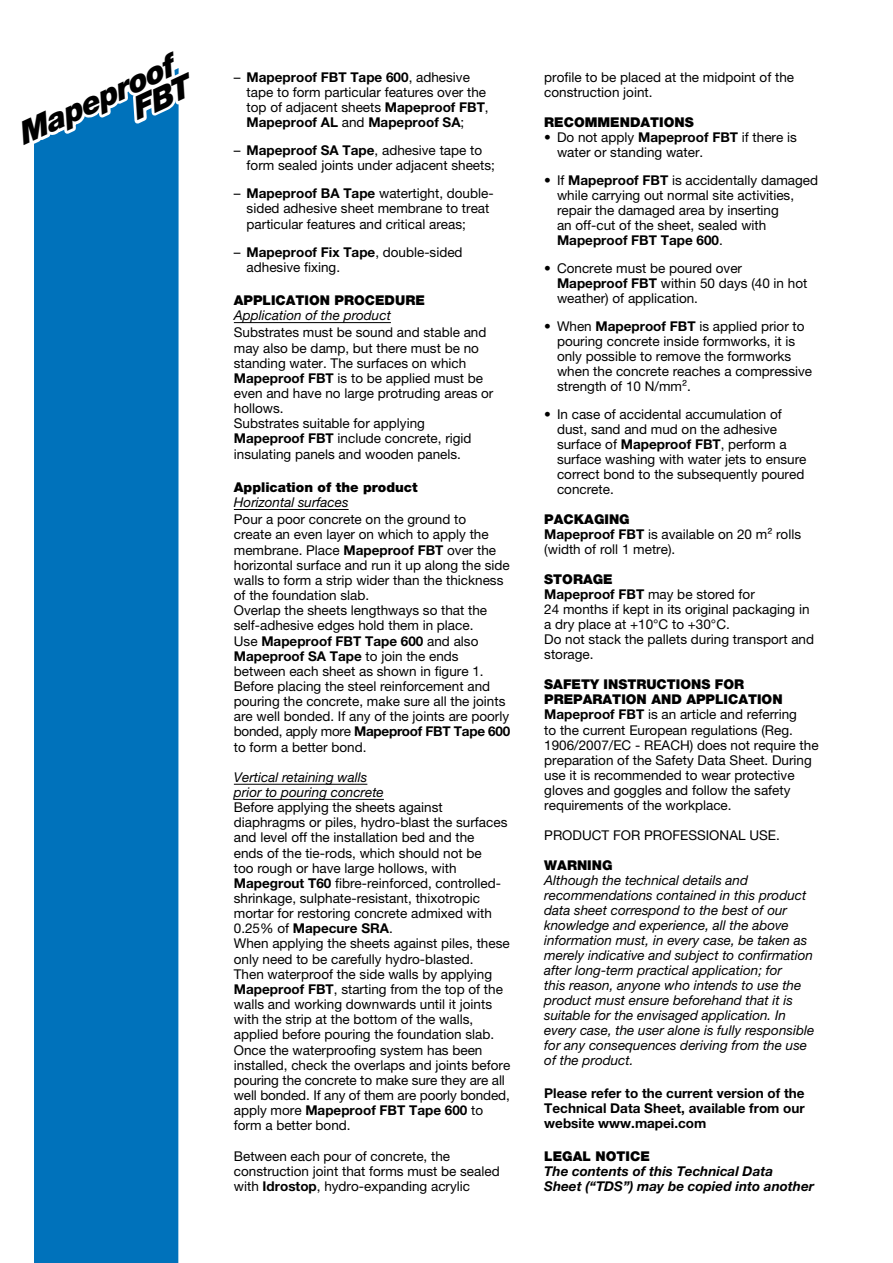
<style>
.page{position:relative;width:893px;height:1263px;background:#fff}
.page>*{position:absolute;margin:0;border:0;box-sizing:border-box;transform-origin:0 0}
.t1{font:italic 900 31.05px "Helvetica Neue LTW1 G";color:#000}
.t2{font:13.5px/15.1px "Helvetica Neue LTW1 G";color:#000}
.t3{font:italic 13.5px/15px "Helvetica Neue LTW1 G";color:#000}
.t4{font:700 13.5px/15px "Helvetica Neue LTW1 G";color:#000;text-align:justify}
.t5{font:900 13.5px "Helvetica Neue LTW1 G";color:#000}
.t6{font:italic 700 13.5px/15px "Helvetica Neue LTW1 G";color:#000}
.s1{font-weight:700}
.s2{font-weight:900}
</style>
<div class="page">
<div style="left:34px;top:68px;width:145px;height:1195px;background:#0072bb"></div>
<hr style="left:234px;top:322px;width:157px;height:1px;background:#000">
<hr style="left:234px;top:509px;width:115px;height:1px;background:#000">
<hr style="left:234px;top:784px;width:133px;height:1px;background:#000">
<hr style="left:234px;top:799px;width:150px;height:1px;background:#000">
<svg style="left:132px;top:72px;width:47px;height:49px"></svg>
<h1 class="t1" style="left:12px;top:118px;width:170px;rotate:-25deg">Mapeproof</h1>
<p class="t2" style="left:247px;top:69px;width:244px;text-indent:-13px">– <span class="s1">Mapeproof FBT Tape 600</span>, adhesive tape to form particular features over the top of adjacent sheets <span class="s1">Mapeproof FBT</span>, <span class="s1">Mapeproof AL</span> and <span class="s1">Mapeproof SA</span>;</p>
<p class="t2" style="left:247px;top:143px;width:250px;text-indent:-13px">– <span class="s1">Mapeproof SA Tape</span>, adhesive tape to form sealed joints under adjacent sheets;</p>
<p class="t2" style="left:247px;top:186px;width:248px;text-indent:-13px">– <span class="s1">Mapeproof BA Tape</span> watertight, double&shy;sided adhesive sheet membrane to treat particular features and critical areas;</p>
<p class="t2" style="left:247px;top:244px;width:217px;text-indent:-13px">– <span class="s1">Mapeproof Fix Tape</span>, double-sided adhesive fixing.</p>
<p class="t5" style="left:234px;top:292px;width:193px">APPLICATION PROCEDURE</p>
<p class="t3" style="left:234px;top:308px;width:159px">Application of the product</p>
<p class="t2" style="left:234px;top:325px;width:261px">Substrates must be sound and stable and may also be damp, but there must be no standing water. The surfaces on which <span class="s1">Mapeproof FBT</span> is to be applied must be even and have no large protruding areas or hollows.<br>Substrates suitable for applying <span class="s1">Mapeproof FBT</span> include concrete, rigid insulating panels and wooden panels.</p>
<p class="t5" style="left:234px;top:479px;width:185px">Application of the product</p>
<p class="t3" style="left:234px;top:495px;width:116px">Horizontal surfaces</p>
<p class="t2" style="left:234px;top:512px;width:278px">Pour a poor concrete on the ground to<br>create an even layer on which to apply the membrane. Place <span class="s1">Mapeproof FBT</span> over the horizontal surface and run it up along the side walls to form a strip wider than the thickness of the foundation slab.<br>Overlap the sheets lengthways so that the self-adhesive edges hold them in place.<br>Use <span class="s1">Mapeproof FBT Tape 600</span> and also <span class="s1">Mapeproof SA Tape</span> to join the ends between each sheet as shown in figure 1.<br>Before placing the steel reinforcement and pouring the concrete, make sure all the joints are well bonded. If any of the joints are poorly bonded, apply more <span class="s1">Mapeproof FBT Tape 600 </span>to form a better bond.</p>
<p class="t3" style="left:234px;top:769px;width:152px">Vertical retaining walls prior to pouring concrete</p>
<p class="t2" style="left:234px;top:800px;width:278px">Before applying the sheets against diaphragms or piles, hydro-blast the surfaces and level off the installation bed and the<br>ends of the tie-rods, which should not be<br>too rough or have large hollows, with <span class="s1">Mapegrout T60</span> fibre-reinforced, controlled&shy;shrinkage, sulphate-resistant, thixotropic mortar for restoring concrete admixed with 0.25% of <span class="s1">Mapecure SRA</span>.<br>When applying the sheets against piles, these only need to be carefully hydro-blasted.<br>Then waterproof the side walls by applying <span class="s1">Mapeproof FBT</span>, starting from the top of the walls and working downwards until it joints with the strip at the bottom of the walls, applied before pouring the foundation slab.<br>Once the waterproofing system has been installed, check the overlaps and joints before pouring the concrete to make sure they are all well bonded. If any of them are poorly bonded, apply more <span class="s1">Mapeproof FBT Tape 600</span> to form a better bond.</p>
<p class="t2" style="left:234px;top:1148px;width:267px">Between each pour of concrete, the construction joint that forms must be sealed with <span class="s1">Idrostop</span>, hydro-expanding acrylic</p>
<p class="t2" style="left:544px;top:70px;width:251px">profile to be placed at the midpoint of the construction joint.</p>
<p class="t5" style="left:544px;top:114px;width:151px">RECOMMENDATIONS</p>
<p class="t2" style="left:557px;top:130px;width:241px;text-indent:-13px">• Do not apply <span class="s1">Mapeproof FBT</span> if there is water or standing water.</p>
<p class="t2" style="left:557px;top:172px;width:263px;text-indent:-13px">• If <span class="s1">Mapeproof FBT</span> is accidentally damaged while carrying out normal site activities, repair the damaged area by inserting<br>an off-cut of the sheet, sealed with <span class="s1">Mapeproof FBT Tape 600</span>.</p>
<p class="t2" style="left:557px;top:260px;width:252px;text-indent:-13px">• Concrete must be poured over<br><span class="s1">Mapeproof FBT</span> within 50 days (40 in hot weather) of application.</p>
<p class="t2" style="left:557px;top:318px;width:257px;text-indent:-13px">• When <span class="s1">Mapeproof FBT</span> is applied prior to pouring concrete inside formworks, it is only possible to remove the formworks when the concrete reaches a compressive strength of 10 N/mm².</p>
<p class="t2" style="left:557px;top:406px;width:251px;text-indent:-13px">• In case of accidental accumulation of dust, sand and mud on the adhesive surface of <span class="s1">Mapeproof FBT</span>, perform a surface washing with water jets to ensure correct bond to the subsequently poured concrete.</p>
<p class="t2" style="left:544px;top:511px;width:258px"><span class="s2">PACKAGING<br></span><span class="s1">Mapeproof FBT</span> is available on 20 m² rolls (width of roll 1 metre).</p>
<p class="t2" style="left:544px;top:572px;width:271px"><span class="s2">STORAGE<br></span><span class="s1">Mapeproof FBT</span> may be stored for<br>24 months if kept in its original packaging in a dry place at +10°C to +30°C.<br>Do not stack the pallets during transport and storage.</p>
<p class="t2" style="left:544px;top:677px;width:276px"><span class="s2">SAFETY INSTRUCTIONS FOR PREPARATION AND APPLICATION </span><span class="s1">Mapeproof FBT</span> is an article and referring<br>to the current European regulations (Reg.<br>1906/2007/EC - REACH) does not require the preparation of the Safety Data Sheet. During use it is recommended to wear protective gloves and goggles and follow the safety requirements of the workplace.</p>
<p class="t2" style="left:544px;top:827px;width:237px">PRODUCT FOR PROFESSIONAL USE.</p>
<p class="t5" style="left:544px;top:857px;width:70px">WARNING</p>
<p class="t3" style="left:544px;top:872px;width:271px">Although the technical details and recommendations contained in this product data sheet correspond to the best of our knowledge and experience, all the above information must, in every case, be taken as merely indicative and subject to confirmation after long-term practical application; for<br>this reason, anyone who intends to use the product must ensure beforehand that it is suitable for the envisaged application. In every case, the user alone is fully responsible for any consequences deriving from the use of the product.</p>
<p class="t4" style="left:544px;top:1085px;width:262px">Please refer to the current version of the Technical Data Sheet, available from our website www.mapei.com</p>
<p class="t5" style="left:544px;top:1148px;width:107px">LEGAL NOTICE</p>
<p class="t6" style="left:544px;top:1163px;width:271px">The contents of this Technical Data<br>Sheet (“TDS”) may be copied into another</p>
</div>
